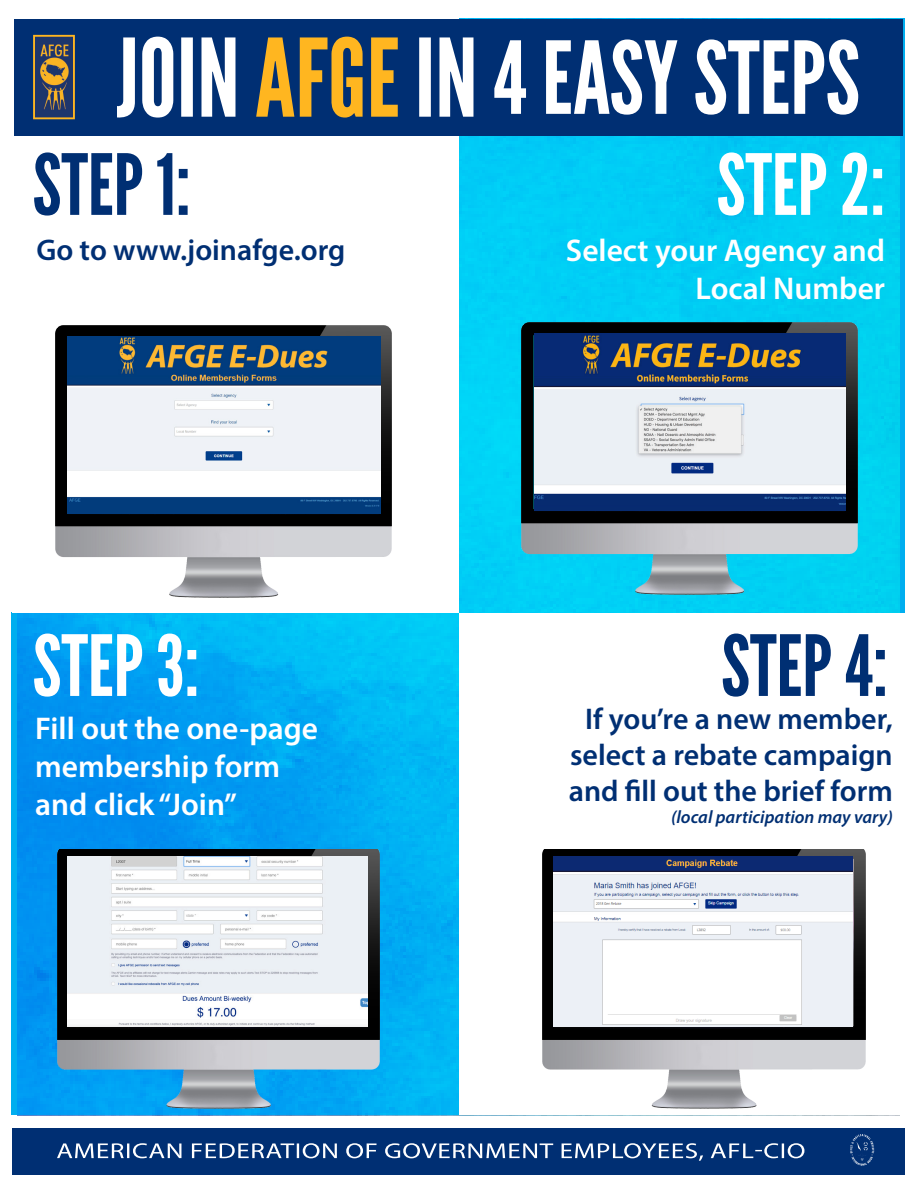
<style>
.page{position:relative;width:918px;height:1188px;background:#fff}
.page>*{position:absolute;margin:0;border:0;box-sizing:border-box;transform-origin:0 0}
.t1{font:84px "League Gothic";color:#002f73}
.t2{font:84px "League Gothic";color:#fff}
.t3{font:600 31.5px/37.8px "Myriad Pro";color:#fff}
.t4{font:600 30px/36px "Myriad Pro";color:#002f73;text-align:center}
.t5{font:italic 600 18px "Myriad Pro";color:#002f73}
</style>
<div class="page">
<div style="left:13px;top:1128px;width:892px;height:47px;background:#002f73"></div>
<svg style="left:57px;top:1143px;width:747px;height:18px"></svg>
<svg style="left:850px;top:1134px;width:24px;height:32px"></svg>
<img style="left:17px;top:135px;width:883px;height:980px">
<img style="left:56px;top:325px;width:336px;height:277px">
<img style="left:68px;top:337px;width:313px;height:176px">
<div style="left:14px;top:19px;width:889px;height:116px;background:#002f73"></div>
<svg style="left:494px;top:39px;width:364px;height:76px"></svg>
<svg style="left:419px;top:37px;width:54px;height:80px"></svg>
<svg style="left:256px;top:37px;width:142px;height:81px"></svg>
<svg style="left:117px;top:37px;width:118px;height:81px"></svg>
<img style="left:36px;top:38px;width:36px;height:78px">
<div style="left:33px;top:35px;width:42px;height:84px;border:2px solid #ffb620"></div>
<img style="left:57px;top:849px;width:323px;height:261px">
<img style="left:68px;top:857px;width:299px;height:170px">
<img style="left:521px;top:322px;width:336px;height:276px">
<img style="left:534px;top:334px;width:312px;height:176px">
<img style="left:542px;top:849px;width:323px;height:261px">
<img style="left:553px;top:857px;width:300px;height:170px">
<p class="t1" style="left:33px;top:135px;width:160px">STEP 1:</p>
<p class="t2" style="left:717px;top:135px;width:170px">STEP 2:</p>
<p class="t4" style="left:36px;top:231px;width:311px">Go to www.joinafge.org</p>
<p class="t3" style="left:566px;top:231px;width:321px">Select your Agency and</p>
<p class="t3" style="left:696px;top:269px;width:191px">Local Number</p>
<p class="t2" style="left:33px;top:616px;width:168px">STEP 3:</p>
<p class="t3" style="left:35px;top:709px;width:284px">Fill out the one-page membership form</p>
<p class="t3" style="left:35px;top:784px;width:203px">and click “Join”</p>
<p class="t1" style="left:721px;top:616px;width:168px">STEP 4:</p>
<p class="t4" style="left:569px;top:700px;width:325px">If you’re a new member, select a rebate campaign and fill out the brief form</p>
<p class="t5" style="left:671px;top:805px;width:223px">(local participation may vary)</p>
</div>
